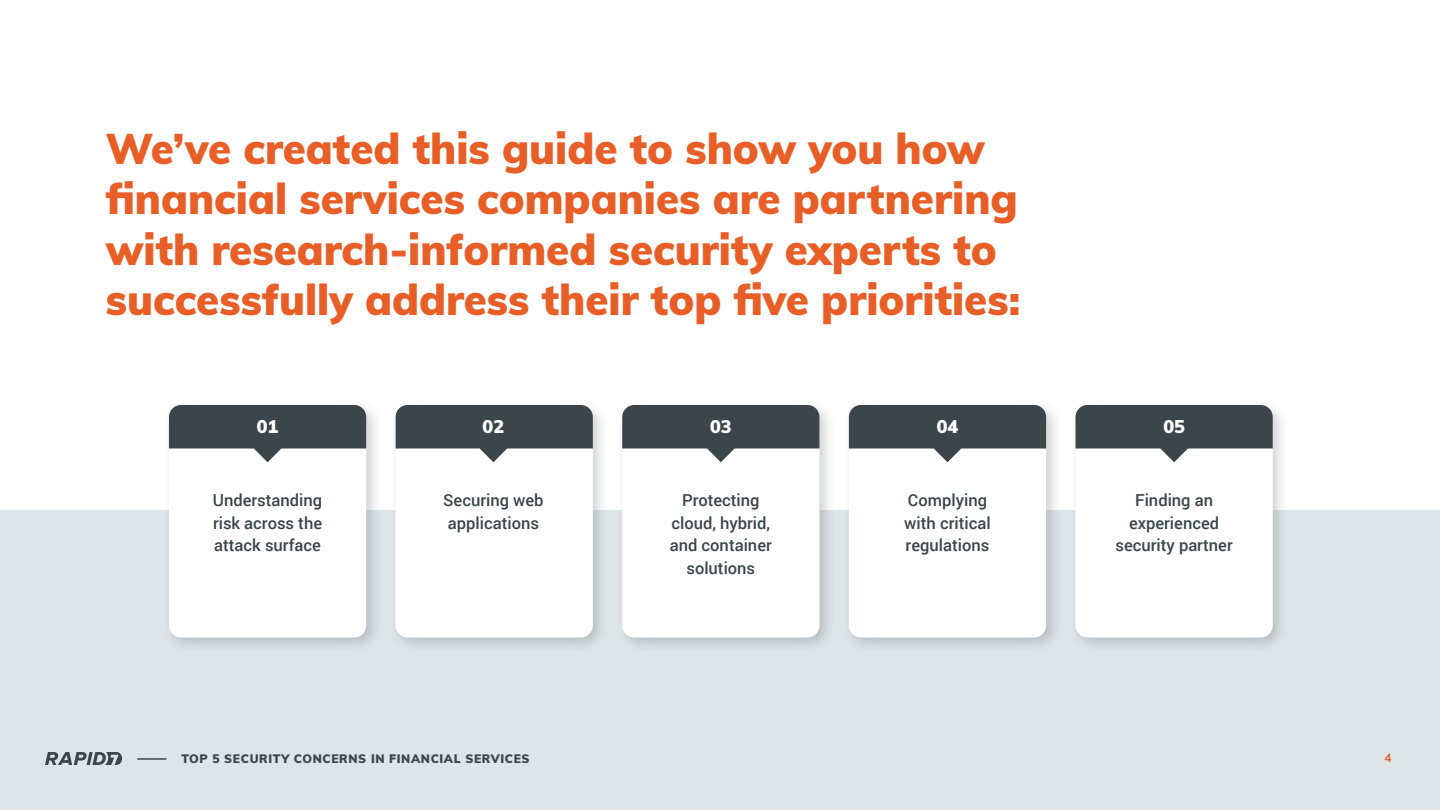
<style>
.page{position:relative;width:1440px;height:810px;background:#fff}
.page>*{position:absolute;margin:0;border:0;box-sizing:border-box;transform-origin:0 0}
.t1{font:900 42px/50.4px "Muli";color:#e85e27}
.t2{font:900 18px "Muli";color:#fff}
.t3{font:500 16.5px/22.5px "Roboto";color:#3b454a}
.t4{font:900 12px "Muli";letter-spacing:.05em;color:#3b464a}
.t5{font:700 12px "Muli";color:#e85e26}
</style>
<div class="page">
<div style="left:0;top:510px;width:1440px;height:300px;background:#dee5e8"></div>
<div style="left:162px;top:398px;width:221px;height:256px;background:#3b454a;opacity:.25"></div>
<div style="left:169px;top:405px;width:197px;height:233px;background:#fff;border-radius:12px"></div>
<div style="left:389px;top:398px;width:220px;height:256px;background:#3b454a;opacity:.25"></div>
<div style="left:396px;top:405px;width:197px;height:233px;background:#fff;border-radius:12px"></div>
<div style="left:615px;top:398px;width:221px;height:256px;background:#3b454a;opacity:.25"></div>
<div style="left:622px;top:405px;width:197px;height:233px;background:#fff;border-radius:12px"></div>
<div style="left:842px;top:398px;width:221px;height:256px;background:#3b454a;opacity:.25"></div>
<div style="left:849px;top:405px;width:197px;height:233px;background:#fff;border-radius:12px"></div>
<div style="left:1069px;top:398px;width:220px;height:256px;background:#3b454a;opacity:.25"></div>
<div style="left:1076px;top:405px;width:197px;height:233px;background:#fff;border-radius:12px"></div>
<svg style="left:169px;top:405px;width:197px;height:57px"></svg>
<svg style="left:396px;top:405px;width:197px;height:57px"></svg>
<svg style="left:622px;top:405px;width:197px;height:57px"></svg>
<svg style="left:849px;top:405px;width:197px;height:57px"></svg>
<svg style="left:1076px;top:405px;width:197px;height:57px"></svg>
<svg style="left:45px;top:752px;width:77px;height:13px"></svg>
<hr style="left:137px;top:758px;width:30px;height:2px;background:#3b464a">
<h1 class="t1" style="left:106px;top:122px;width:916px">We’ve created this guide to show you how financial services companies are partnering with research-informed security experts to successfully address their top five priorities:</h1>
<p class="t2" style="left:257px;top:413px;width:23px">01</p>
<p class="t2" style="left:483px;top:413px;width:23px">02</p>
<p class="t2" style="left:710px;top:413px;width:23px">03</p>
<p class="t2" style="left:937px;top:413px;width:23px">04</p>
<p class="t2" style="left:1163px;top:413px;width:23px">05</p>
<p class="t3" style="left:213px;top:489px;width:111px;text-align:justify">Understanding risk across the attack surface</p>
<p class="t3" style="left:443px;top:489px;width:102px">Securing web applications</p>
<p class="t3" style="left:670px;top:489px;width:103px;text-align:center">Protecting cloud, hybrid, and container solutions</p>
<p class="t3" style="left:904px;top:489px;width:88px">Complying with critical regulations</p>
<p class="t3" style="left:1115px;top:489px;width:119px;text-align:center">Finding an experienced security partner</p>
<p class="t4" style="left:181px;top:750px;width:350px">TOP 5 SECURITY CONCERNS IN FINANCIAL SERVICES</p>
<p class="t5" style="left:1385px;top:749px;width:9px">4</p>
</div>
